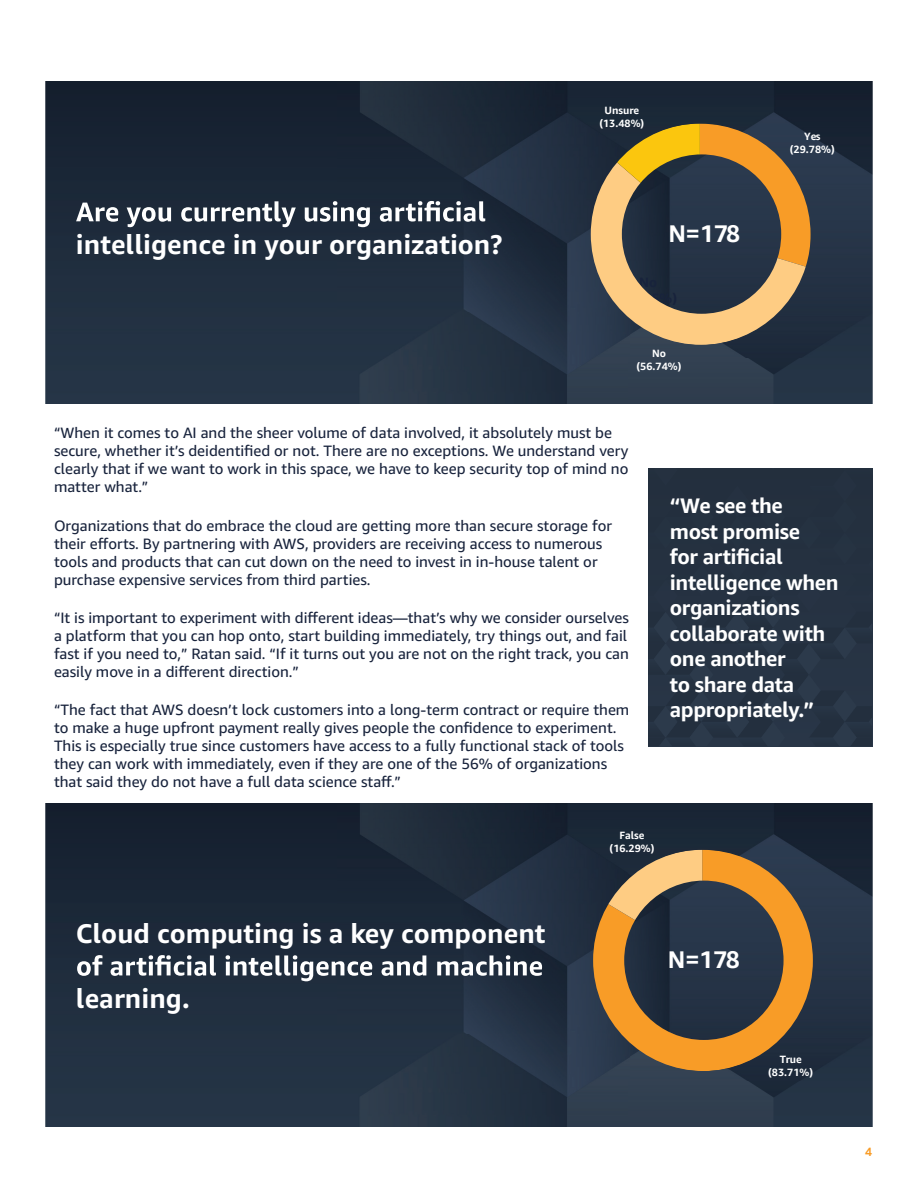
<style>
.page{position:relative;width:918px;height:1188px;background:#fff}
.page>*{position:absolute;margin:0;border:0;box-sizing:border-box;transform-origin:0 0}
.t1{font:700 27px "Amazon Ember";color:#fff}
.t2{font:700 24px "Amazon Ember";letter-spacing:-.04em;color:#fff}
.t3{font:700 21px/25.5px "Amazon Ember";letter-spacing:-.02em;color:#fff}
.t4{font:15px/18px "Amazon Ember";color:#18233c}
.t5{font:700 12px "Amazon Ember";color:#f89c27}
.t6{font:700 10.5px/12.6px "Amazon Ember";color:#fff;text-align:center}
</style>
<div class="page">
<img style="left:46px;top:804px;width:826px;height:322px">
<svg style="left:77px;top:955px;width:25px;height:21px"></svg>
<svg style="left:111px;top:955px;width:105px;height:21px"></svg>
<svg style="left:226px;top:955px;width:146px;height:26px"></svg>
<svg style="left:382px;top:955px;width:44px;height:21px"></svg>
<svg style="left:437px;top:955px;width:105px;height:21px"></svg>
<svg style="left:593px;top:850px;width:220px;height:221px;background:#735a3a"></svg>
<svg style="left:607px;top:850px;width:95px;height:110px;background:#766650"></svg>
<img style="left:46px;top:81px;width:826px;height:323px">
<svg style="left:76px;top:203px;width:42px;height:19px"></svg>
<svg style="left:127px;top:207px;width:44px;height:20px"></svg>
<svg style="left:181px;top:201px;width:115px;height:26px"></svg>
<svg style="left:305px;top:201px;width:65px;height:26px"></svg>
<svg style="left:380px;top:201px;width:105px;height:21px"></svg>
<svg style="left:591px;top:124px;width:220px;height:221px;background:#74654b"></svg>
<svg style="left:648px;top:469px;width:224px;height:277px;background:#253241"></svg>
<h1 class="t1" style="left:76px;top:227px;width:428px">intelligence in your organization?</h1>
<p class="t6" style="left:599px;top:104px;width:46px">Unsure (13.48%)</p>
<h2 class="t2" style="left:668px;top:218px;width:73px">N=178</h2>
<p class="t6" style="left:790px;top:130px;width:46px">Yes (29.78%)</p>
<p class="t6" style="left:637px;top:347px;width:46px">No (56.74%)</p>
<p class="t4" style="left:54px;top:424px;width:576px">“When it comes to AI and the sheer volume of data involved, it absolutely must be secure, whether it’s deidentified or not. There are no exceptions. We understand very clearly that if we want to work in this space, we have to keep security top of mind no matter what.”</p>
<p class="t4" style="left:54px;top:516px;width:560px">Organizations that do embrace the cloud are getting more than secure storage for their efforts. By partnering with AWS, providers are receiving access to numerous tools and products that can cut down on the need to invest in in-house talent or purchase expensive services from third parties.</p>
<p class="t4" style="left:54px;top:609px;width:577px">“It is important to experiment with different ideas—that’s why we consider ourselves a platform that you can hop onto, start building immediately, try things out, and fail fast if you need to,” Ratan said. “If it turns out you are not on the right track, you can easily move in a different direction.”</p>
<p class="t4" style="left:54px;top:701px;width:577px">“The fact that AWS doesn’t lock customers into a long-term contract or require them to make a huge upfront payment really gives people the confidence to experiment.<br>This is especially true since customers have access to a fully functional stack of tools they can work with immediately, even if they are one of the 56% of organizations that said they do not have a full data science staff.”</p>
<p class="t3" style="left:670px;top:493px;width:170px">“We see the<br>most promise<br>for artificial intelligence when organizations collaborate with one another<br>to share data appropriately.”</p>
<h1 class="t1" style="left:76px;top:917px;width:471px">Cloud computing is a key component</h1>
<h1 class="t1" style="left:76px;top:981px;width:115px">learning.</h1>
<p class="t6" style="left:610px;top:829px;width:46px">False (16.29%)</p>
<h2 class="t2" style="left:668px;top:945px;width:73px">N=178</h2>
<p class="t6" style="left:768px;top:1053px;width:46px">True (83.71%)</p>
<p class="t5" style="left:865px;top:1144px;width:9px">4</p>
</div>
